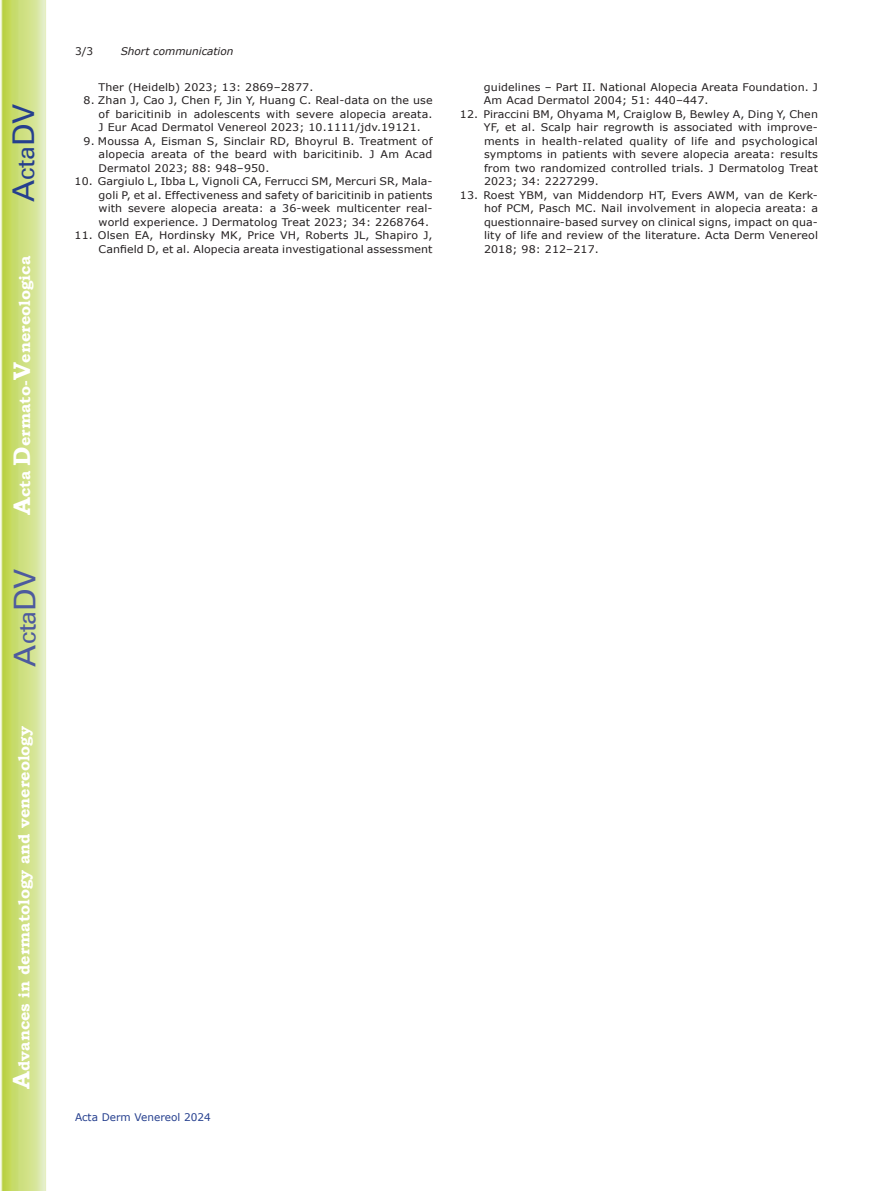
<style>
.page{position:relative;width:893px;height:1191px;background:#fff}
.page>*{position:absolute;margin:0;border:0;box-sizing:border-box;transform-origin:0 0}
.t1{font:30px "Univers";color:#4d5a9e}
.t2{font:30px "Univers";color:#253f8e}
.t3{font:700 15.75px "Bookman Old Style";color:#fff}
.t4{font:10.5px/13.5px "Verdana";letter-spacing:.01em;color:#231f20;text-align:justify;scale:1.05 1}
.t5{font:10.5px "Verdana";color:#253f8e}
.t6{font:italic 10.5px "Verdana";color:#231f20}
.t7{font:10.5px "Verdana";letter-spacing:.01em;color:#231f20}
.s1{font-size:24px}
</style>
<div class="page">
<svg style="left:1px;top:0;width:45px;height:1191px;background:#cfe084"></svg>
<h1 class="t2" style="left:6px;top:202px;width:100px;rotate:-90deg">A<span class="s1">cta</span>DV</h1>
<h2 class="t3" style="left:15px;top:515px;width:260px;rotate:-90deg"><span class="s1">A</span>cta <span class="s1">D</span>ermato-<span class="s1">V</span>enereologica</h2>
<h1 class="t1" style="left:7px;top:666px;width:100px;rotate:-90deg">A<span class="s1">cta</span>DV</h1>
<h2 class="t3" style="left:15px;top:1088px;width:364px;rotate:-90deg"><span class="s1">A</span>dvances in dermatology and venereology</h2>
<p class="t7" style="left:75px;top:44px;width:20px">3/3</p>
<p class="t6" style="left:121px;top:44px;width:114px">Short communication</p>
<p class="t4" style="left:99px;top:80px;width:206px">Ther (Heidelb) 2023; 13: 2869–2877.</p>
<p class="t4" style="left:99px;top:94px;width:320px;text-indent:-15px">8. Zhan J, Cao J, Chen F, Jin Y, Huang C. Real-data on the use of baricitinib in adolescents with severe alopecia areata.<br>J Eur Acad Dermatol Venereol 2023; 10.1111/jdv.19121.</p>
<p class="t4" style="left:99px;top:134px;width:320px;text-indent:-15px">9. Moussa A, Eisman S, Sinclair RD, Bhoyrul B. Treatment of alopecia areata of the beard with baricitinib. J Am Acad Dermatol 2023; 88: 948–950.</p>
<p class="t4" style="left:99px;top:175px;width:320px;text-indent:-24px">10. Gargiulo L, Ibba L, Vignoli CA, Ferrucci SM, Mercuri SR, Mala&shy;goli P, et al. Effectiveness and safety of baricitinib in patients with severe alopecia areata: a 36-week multicenter real&shy;world experience. J Dermatolog Treat 2023; 34: 2268764.</p>
<p class="t4" style="left:75px;top:229px;width:342px;text-align:right">11. Olsen EA, Hordinsky MK, Price VH, Roberts JL, Shapiro J,<br>Canfield D, et al. Alopecia areata investigational assessment</p>
<p class="t4" style="left:484px;top:80px;width:320px">guidelines – Part II. National Alopecia Areata Foundation. J<br>Am Acad Dermatol 2004; 51: 440–447.</p>
<p class="t4" style="left:484px;top:107px;width:320px;text-indent:-24px">12. Piraccini BM, Ohyama M, Craiglow B, Bewley A, Ding Y, Chen YF, et al. Scalp hair regrowth is associated with improve&shy;ments in health-related quality of life and psychological symptoms in patients with severe alopecia areata: results from two randomized controlled trials. J Dermatolog Treat 2023; 34: 2227299.</p>
<p class="t4" style="left:484px;top:188px;width:320px;text-indent:-24px">13. Roest YBM, van Middendorp HT, Evers AWM, van de Kerk&shy;hof PCM, Pasch MC. Nail involvement in alopecia areata: a questionnaire-based survey on clinical signs, impact on qua&shy;lity of life and review of the literature. Acta Derm Venereol 2018; 98: 212–217.</p>
<p class="t5" style="left:75px;top:1110px;width:137px">Acta Derm Venereol 2024</p>
</div>
